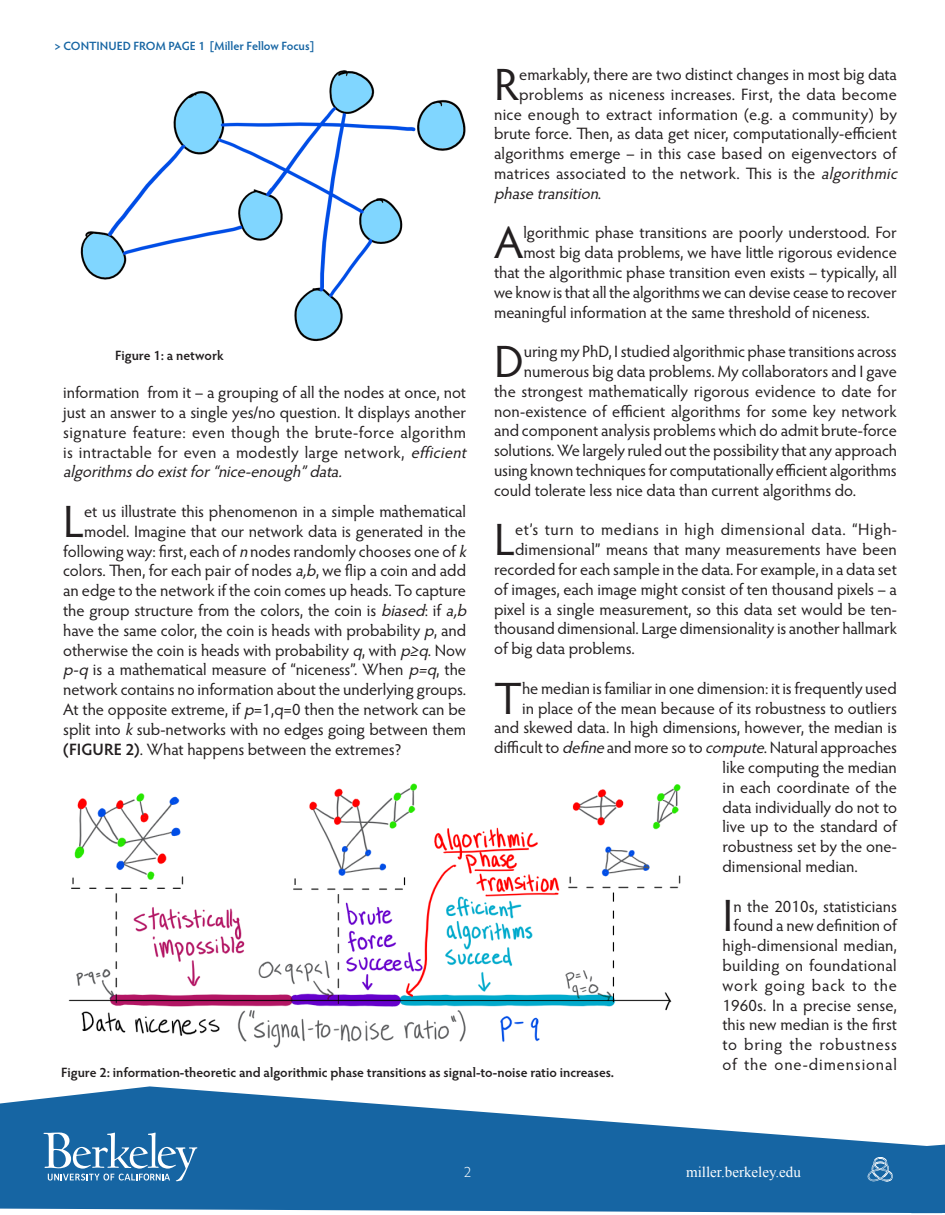
<style>
.page{position:relative;width:945px;height:1215px;background:#fff}
.page>*{position:absolute;margin:0;border:0;box-sizing:border-box;transform-origin:0 0}
.t1{font:45.45px "Hypatia Sans Pro";color:#231f20}
.t2{font:16.5px/19.8px "Hypatia Sans Pro";color:#231f20}
.t3{font:16.5px "Hypatia Sans Pro";letter-spacing:.02em;color:#231f20}
.t4{font:16.5px "Hypatia Sans Pro";letter-spacing:.03em;color:#231f20}
.t5{font:italic 16.5px "Hypatia Sans Pro";color:#231f20}
.t6{font:15px "Times New Roman";color:#fff}
.t7{font:300 15px "Hypatia Sans Pro";color:#fff}
.t8{font:600 13.5px "Hypatia Sans Pro";letter-spacing:-.005em;color:#231f20}
.t9{font:600 12px "Hypatia Sans Pro";color:#1665a3}
.s1{font-style:italic}
.s2{font-style:normal}
.s3{font-weight:600}
</style>
<div class="page">
<svg style="left:0;top:1086px;width:942px;height:127px;fill:#1665a3"></svg>
<svg style="left:867px;top:1157px;width:26px;height:25px"></svg>
<svg style="left:44px;top:1133px;width:153px;height:48px;background:#4c89b8"></svg>
<div style="left:911px;top:1145px;width:34px;height:68px;background:#1665a3"></div>
<img style="left:80px;top:70px;width:386px;height:272px">
<img style="left:68px;top:783px;width:613px;height:265px">
<p class="t9" style="left:54px;top:37px;width:261px">&gt; CONTINUED FROM PAGE 1 [Miller Fellow Focus]</p>
<p class="t1" style="left:494px;top:54px;width:27px">R</p>
<p class="t2" style="left:519px;top:64px;width:379px">emarkably, there are two distinct changes in most big data</p>
<p class="t2" style="left:519px;top:84px;width:379px">problems as niceness increases. First, the data become</p>
<p class="t3" style="left:494px;top:103px;width:404px">nice enough to extract information (e.g. a community) by</p>
<p class="t2" style="left:494px;top:123px;width:404px">brute force. Then, as data get nicer, computationally-efficient</p>
<p class="t2" style="left:494px;top:143px;width:404px">algorithms emerge – in this case based on eigenvectors of</p>
<p class="t2" style="left:494px;top:163px;width:409px">matrices associated to the network. This is the <span class="s1">algorithmic</span></p>
<p class="t5" style="left:494px;top:182px;width:110px">phasetransition<span class="s2">.</span></p>
<p class="t1" style="left:494px;top:212px;width:31px">A</p>
<p class="t2" style="left:523px;top:222px;width:375px">lgorithmic phase transitions are poorly understood. For</p>
<p class="t2" style="left:523px;top:242px;width:375px">most big data problems, we have little rigorous evidence</p>
<p class="t2" style="left:494px;top:262px;width:404px">that the algorithmic phase transition even exists – typically, all</p>
<p class="t2" style="left:494px;top:282px;width:404px">we know is that all the algorithms we can devise cease to recover</p>
<p class="t2" style="left:494px;top:302px;width:377px">meaningful information at the same threshold of niceness.</p>
<p class="t1" style="left:494px;top:331px;width:31px">D</p>
<p class="t2" style="left:524px;top:341px;width:374px">uring my PhD, I studied algorithmic phase transitions across</p>
<p class="t8" style="left:115px;top:346px;width:110px">Figure 1: a network</p>
<p class="t2" style="left:524px;top:361px;width:375px">numerous big data problems. My collaborators and I gave</p>
<p class="t2" style="left:494px;top:381px;width:404px">the strongest mathematically rigorous evidence to date for</p>
<p class="t2" style="left:494px;top:401px;width:404px">non-existence of efficient algorithms for some key network</p>
<p class="t2" style="left:494px;top:420px;width:404px">and component analysis problems which do admit brute-force</p>
<p class="t2" style="left:494px;top:440px;width:404px">solutions. We largely ruled out the possibility that any approach</p>
<p class="t2" style="left:494px;top:460px;width:404px">using known techniques for computationally efficient algorithms</p>
<p class="t2" style="left:494px;top:480px;width:364px">could tolerate less nice data than current algorithms do.</p>
<p class="t1" style="left:494px;top:509px;width:22px">L</p>
<p class="t4" style="left:515px;top:519px;width:383px">et’s turn to medians in high dimensional data. “High-</p>
<p class="t2" style="left:63px;top:382px;width:409px">information from it – a grouping of all the nodes at once, not just an answer to a single yes/no question. It displays another signature feature: even though the brute-force algorithm is intractable for even a modestly large network, <span class="s1">efficient algorithmsdo existfor“nice-enough”data.</span></p>
<p class="t1" style="left:63px;top:491px;width:22px">L</p>
<p class="t2" style="left:84px;top:501px;width:384px">et us illustrate this phenomenon in a simple mathematical</p>
<p class="t2" style="left:84px;top:521px;width:384px">model. Imagine that our network data is generated in the</p>
<p class="t2" style="left:63px;top:541px;width:409px">following way: first, each of <span class="s1">n</span>nodes randomly chooses one of <span class="s1">k</span></p>
<p class="t2" style="left:63px;top:560px;width:404px">colors. Then, for each pair of nodes <span class="s1">a,b</span>, we flip a coin and add</p>
<p class="t2" style="left:63px;top:580px;width:404px">an edge to the network if the coin comes up heads. To capture</p>
<p class="t2" style="left:63px;top:600px;width:409px">the group structure from the colors, the coin is <span class="s1">biased</span>: if <span class="s1">a,b</span></p>
<p class="t2" style="left:63px;top:620px;width:404px">have the same color, the coin is heads with probability <span class="s1">p</span>, and</p>
<p class="t2" style="left:63px;top:640px;width:404px">otherwise the coin is heads with probability <span class="s1">q</span>, with <span class="s1">p≥q</span>. Now</p>
<p class="t2" style="left:63px;top:659px;width:404px"><span class="s1">p-q</span> is a mathematical measure of “niceness”. When <span class="s1">p=q</span>, the</p>
<p class="t2" style="left:63px;top:679px;width:404px">network contains no information about the underlying groups.</p>
<p class="t2" style="left:63px;top:699px;width:404px">At the opposite extreme, if <span class="s1">p</span>=1,q=0 then the network can be</p>
<p class="t2" style="left:63px;top:719px;width:404px">split into <span class="s1">k</span>sub-networks with no edges going between them</p>
<p class="t2" style="left:63px;top:739px;width:340px"><span class="s3">(FIGURE 2)</span>. What happens between the extremes?</p>
<p class="t2" style="left:515px;top:539px;width:383px">dimensional” means that many measurements have been</p>
<p class="t2" style="left:494px;top:559px;width:404px">recorded for each sample in the data. For example, in a data set</p>
<p class="t2" style="left:494px;top:579px;width:404px">of images, each image might consist of ten thousand pixels – a</p>
<p class="t2" style="left:494px;top:599px;width:404px">pixel is a single measurement, so this data set would be ten-</p>
<p class="t2" style="left:494px;top:618px;width:404px">thousand dimensional. Large dimensionality is another hallmark</p>
<p class="t2" style="left:494px;top:638px;width:142px">of big data problems.</p>
<p class="t1" style="left:494px;top:668px;width:30px">T</p>
<p class="t2" style="left:522px;top:678px;width:376px">he median is familiar in one dimension: it is frequently used</p>
<p class="t2" style="left:522px;top:698px;width:376px">in place of the mean because of its robustness to outliers</p>
<p class="t2" style="left:494px;top:717px;width:404px">and skewed data. In high dimensions, however, the median is</p>
<p class="t2" style="left:494px;top:737px;width:404px">difficult to <span class="s1">define</span>and more so to <span class="s1">compute</span>. Natural approaches</p>
<p class="t2" style="left:723px;top:757px;width:176px">like computing the median</p>
<p class="t2" style="left:723px;top:777px;width:176px">in each coordinate of the</p>
<p class="t2" style="left:723px;top:797px;width:176px">data individually do not to</p>
<p class="t2" style="left:723px;top:816px;width:176px">live up to the standard of</p>
<p class="t2" style="left:723px;top:836px;width:176px">robustness set by the one-</p>
<p class="t2" style="left:723px;top:856px;width:137px">dimensional median.</p>
<p class="t1" style="left:723px;top:885px;width:12px">I</p>
<p class="t2" style="left:723px;top:896px;width:176px;text-align:right">n the 2010s, statisticians found a new definition of high-dimensional median, building on foundational work going back to the<br>1960s. In a precise sense, this new median is the first to bring the robustness of the one-dimensional</p>
<p class="t8" style="left:61px;top:1063px;width:554px">Figure 2: information-theoretic and algorithmic phase transitions as signal-to-noise ratio increases.</p>
<p class="t7" style="left:464px;top:1162px;width:9px">2</p>
<p class="t6" style="left:686px;top:1162px;width:116px">miller.berkeley.edu</p>
</div>
